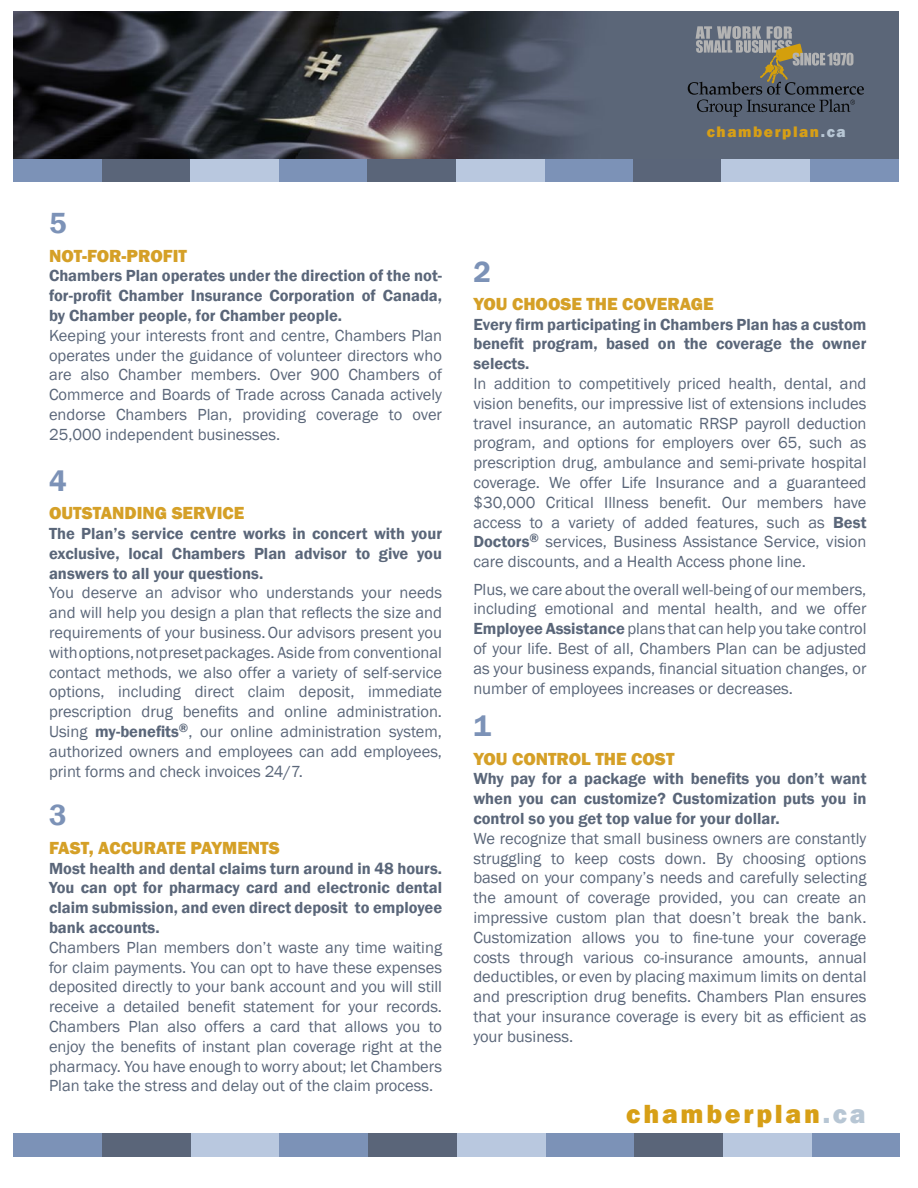
<style>
.page{position:relative;width:918px;height:1188px;background:#fff}
.page>*{position:absolute;margin:0;border:0;box-sizing:border-box;transform-origin:0 0}
.t1{font:600 30px "Franklin Gothic";color:#7c92b7}
.t2{font:800 27px "Franklin Gothic";letter-spacing:.1em;color:#d79f16}
.Yellow_header{font:800 18px "Franklin Gothic";color:#d5a027}
.Paragraph_text{font:16.5px/19.8px "Franklin Gothic";color:#5a6679;text-align:justify}
.Bold_Dark_blue{font:600 16.5px/19.8px "Franklin Gothic";color:#5a6679;text-align:justify}
.t3{font:800 15.75px "Franklin Gothic";letter-spacing:.1em;color:#d79f16}
.s1{font-weight:600}
.s2{color:#b7c6d4}
</style>
<div class="page">
<div style="left:14px;top:158px;width:88px;height:24px;background:#7c92b7"></div>
<div style="left:102px;top:158px;width:88px;height:24px;background:#5a6579"></div>
<div style="left:190px;top:158px;width:89px;height:24px;background:#b9c8df"></div>
<div style="left:544px;top:158px;width:89px;height:24px;background:#7c92b7"></div>
<div style="left:810px;top:158px;width:88px;height:24px;background:#7c92b7"></div>
<div style="left:633px;top:158px;width:89px;height:24px;background:#5a6579"></div>
<div style="left:722px;top:158px;width:88px;height:24px;background:#b9c8df"></div>
<div style="left:279px;top:158px;width:89px;height:24px;background:#7c92b7"></div>
<div style="left:368px;top:158px;width:88px;height:24px;background:#5a6579"></div>
<div style="left:456px;top:158px;width:88px;height:24px;background:#b9c8df"></div>
<div style="left:14px;top:1134px;width:88px;height:23px;background:#7c92b7"></div>
<div style="left:102px;top:1134px;width:89px;height:23px;background:#5a6579"></div>
<div style="left:191px;top:1134px;width:88px;height:23px;background:#b9c8df"></div>
<div style="left:545px;top:1134px;width:89px;height:23px;background:#7c92b7"></div>
<div style="left:811px;top:1134px;width:89px;height:23px;background:#7c92b7"></div>
<div style="left:634px;top:1134px;width:89px;height:23px;background:#5a6579"></div>
<div style="left:723px;top:1134px;width:88px;height:23px;background:#b9c8df"></div>
<div style="left:279px;top:1134px;width:89px;height:23px;background:#7c92b7"></div>
<div style="left:368px;top:1134px;width:89px;height:23px;background:#5a6579"></div>
<div style="left:457px;top:1134px;width:88px;height:23px;background:#b9c8df"></div>
<img style="left:14px;top:11px;width:884px;height:147px">
<svg style="left:688px;top:26px;width:176px;height:91px"></svg>
<p class="t1" style="left:49px;top:205px;width:19px">5</p>
<p class="Yellow_header" style="left:49px;top:244px;width:139px">NOT-FOR-PROFIT</p>
<p class="Bold_Dark_blue" style="left:49px;top:266px;width:395px">Chambers Plan operates under the direction of the not&shy;for-profit Chamber Insurance Corporation of Canada, by Chamber people, for Chamber people.</p>
<p class="Paragraph_text" style="left:49px;top:326px;width:395px">Keeping your interests front and centre, Chambers Plan operates under the guidance of volunteer directors who are also Chamber members. Over 900 Chambers of Commerce and Boards of Trade across Canada actively endorse Chambers Plan, providing coverage to over 25,000 independent businesses.</p>
<p class="t1" style="left:49px;top:462px;width:19px">4</p>
<p class="Yellow_header" style="left:49px;top:502px;width:197px">OUTSTANDING SERVICE</p>
<p class="Bold_Dark_blue" style="left:49px;top:524px;width:395px">The Plan’s service centre works in concert with your exclusive, local Chambers Plan advisor to give you answers to all your questions.</p>
<p class="Paragraph_text" style="left:49px;top:583px;width:395px">You deserve an advisor who understands your needs and will help you design a plan that reflects the size and requirements of your business. Our advisors present you with options, not preset packages. Aside from conventional contact methods, we also offer a variety of self-service options, including direct claim deposit, immediate prescription drug benefits and online administration.<br>Using <span class="s1">my-benefits</span><sup>®</sup>, our online administration system, authorized owners and employees can add employees, print forms and check invoices 24/7.</p>
<p class="t1" style="left:49px;top:797px;width:19px">3</p>
<p class="Yellow_header" style="left:49px;top:836px;width:232px">FAST, ACCURATE PAYMENTS</p>
<p class="Bold_Dark_blue" style="left:49px;top:858px;width:395px">Most health and dental claims turn around in 48 hours.<br>You can opt for pharmacy card and electronic dental claim submission, and even direct deposit to employee bank accounts.</p>
<p class="Paragraph_text" style="left:49px;top:938px;width:395px">Chambers Plan members don’t waste any time waiting for claim payments. You can opt to have these expenses deposited directly to your bank account and you will still receive a detailed benefit statement for your records.<br>Chambers Plan also offers a card that allows you to enjoy the benefits of instant plan coverage right at the pharmacy. You have enough to worry about; let Chambers Plan take the stress and delay out of the claim process.</p>
<p class="t3" style="left:707px;top:121px;width:140px">chamberplan<span class="s2">.ca</span></p>
<p class="t1" style="left:473px;top:253px;width:19px">2</p>
<p class="Yellow_header" style="left:473px;top:292px;width:242px">YOU CHOOSE THE COVERAGE</p>
<p class="Bold_Dark_blue" style="left:473px;top:314px;width:395px">Every firm participating in Chambers Plan has a custom benefit program, based on the coverage the owner selects.</p>
<p class="Paragraph_text" style="left:473px;top:374px;width:395px">In addition to competitively priced health, dental, and vision benefits, our impressive list of extensions includes travel insurance, an automatic RRSP payroll deduction program, and options for employers over 65, such as prescription drug, ambulance and semi-private hospital coverage. We offer Life Insurance and a guaranteed $30,000 Critical Illness benefit. Our members have access to a variety of added features, such as <span class="s1">Best Doctors</span><sup>®</sup> services, Business Assistance Service, vision care discounts, and a Health Access phone line.</p>
<p class="Paragraph_text" style="left:473px;top:579px;width:395px">Plus, we care about the overall well-being of our members, including emotional and mental health, and we offer <span class="s1">Employee Assistance</span> plans that can help you take control of your life. Best of all, Chambers Plan can be adjusted as your business expands, financial situation changes, or number of employees increases or decreases.</p>
<p class="t1" style="left:473px;top:708px;width:19px">1</p>
<p class="Yellow_header" style="left:473px;top:747px;width:203px">YOU CONTROL THE COST</p>
<p class="Bold_Dark_blue" style="left:473px;top:769px;width:395px">Why pay for a package with benefits you don’t want when you can customize? Customization puts you in control so you get top value for your dollar.</p>
<p class="Paragraph_text" style="left:473px;top:829px;width:395px">We recognize that small business owners are constantly struggling to keep costs down. By choosing options based on your company’s needs and carefully selecting the amount of coverage provided, you can create an impressive custom plan that doesn’t break the bank.<br>Customization allows you to fine-tune your coverage costs through various co-insurance amounts, annual deductibles, or even by placing maximum limits on dental and prescription drug benefits. Chambers Plan ensures that your insurance coverage is every bit as efficient as your business.</p>
<p class="t2" style="left:626px;top:1097px;width:241px">chamberplan<span class="s2">.ca</span></p>
</div>
